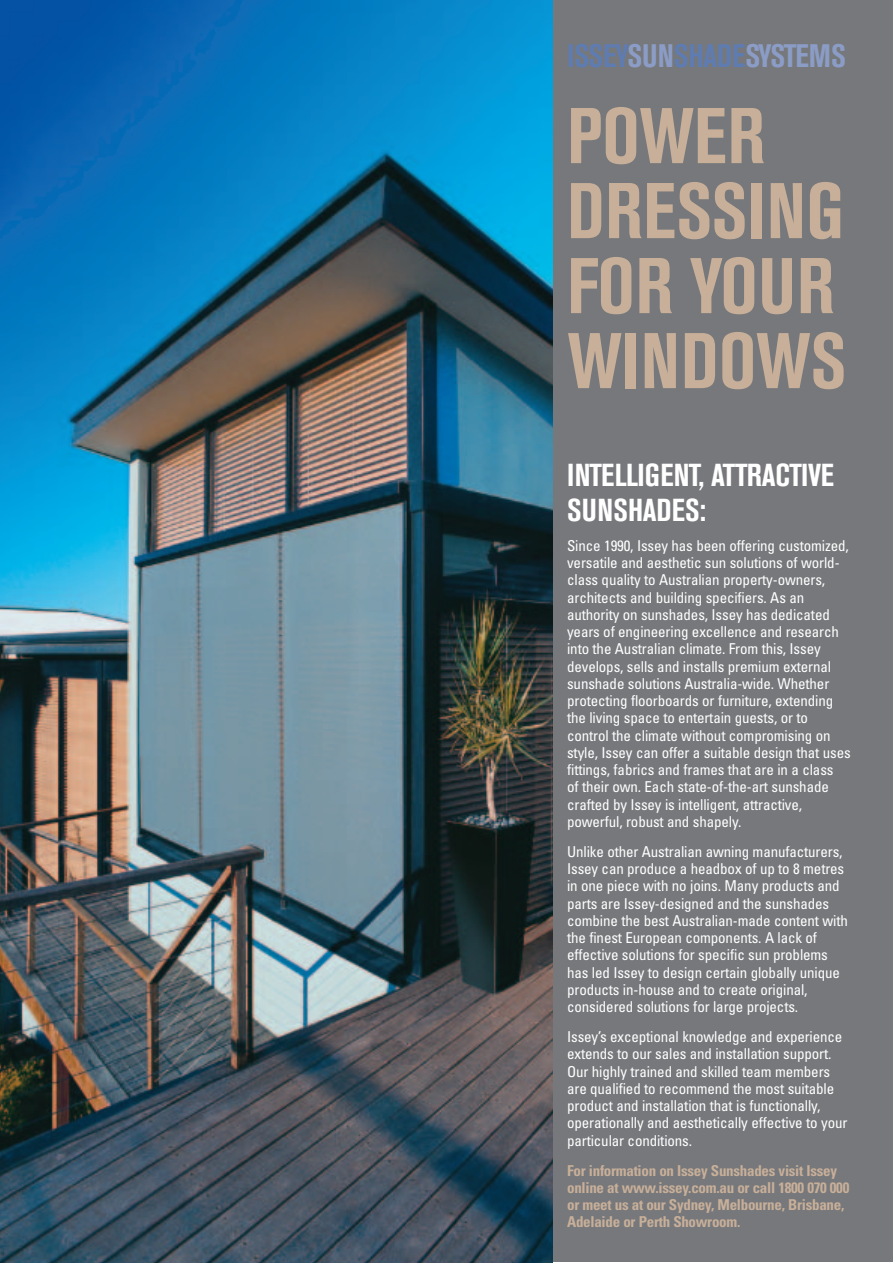
<style>
.page{position:relative;width:893px;height:1263px;background:#fff}
.page>*{position:absolute;margin:0;border:0;box-sizing:border-box;transform-origin:0 0}
.t1{font:700 condensed 78px/75px "Akzidenz Grotesk BE";letter-spacing:.01em;color:#c8af99}
.t2{font:700 condensed 32.25px "Akzidenz Grotesk BE";letter-spacing:-.005em;color:#5f7cb0}
.t3{font:700 condensed 31.5px/34.5px "Akzidenz Grotesk BE";letter-spacing:-.005em;color:#fff}
.t4{font:condensed 15px/17.2px "Univers";letter-spacing:-.01em;color:#fff}
.t5{font:700 condensed 15px/17.2px "Univers";letter-spacing:-.02em;color:#c8af99}
.s1{color:#8b9dc6}
</style>
<div class="page">
<div style="left:553px;top:0;width:339px;height:1262px;background:#76787b"></div>
<img style="left:1px;top:0;width:552px;height:1262px">
<h2 class="t2" style="left:567px;top:44px;width:280px">ISSEY<span class="s1">SUN</span>SHADE<span class="s1">SYSTEMS</span></h2>
<h1 class="t1" style="left:567px;top:105px;width:280px">POWER<br>DRESSING<br>FOR YOUR<br>WINDOWS</h1>
<h3 class="t3" style="left:567px;top:461px;width:268px">INTELLIGENT, ATTRACTIVE<br>SUNSHADES:</h3>
<p class="t4" style="left:567px;top:538px;width:285px">Since 1990, Issey has been offering customized, versatile and aesthetic sun solutions of world&shy;class quality to Australian property-owners, architects and building specifiers. As an authority on sunshades, Issey has dedicated years of engineering excellence and research into the Australian climate. From this, Issey develops, sells and installs premium external sunshade solutions Australia-wide. Whether protecting floorboards or furniture, extending the living space to entertain guests, or to control the climate without compromising on style, Issey can offer a suitable design that uses fittings, fabrics and frames that are in a class<br>of their own. Each state-of-the-art sunshade crafted by Issey is intelligent, attractive, powerful, robust and shapely.</p>
<p class="t4" style="left:567px;top:844px;width:282px">Unlike other Australian awning manufacturers, Issey can produce a headbox of up to 8 metres in one piece with no joins. Many products and parts are Issey-designed and the sunshades combine the best Australian-made content with the finest European components. A lack of effective solutions for specific sun problems has led Issey to design certain globally unique products in-house and to create original, considered solutions for large projects.</p>
<p class="t4" style="left:567px;top:1030px;width:282px">Issey’s exceptional knowledge and experience extends to our sales and installation support.<br>Our highly trained and skilled team members are qualified to recommend the most suitable product and installation that is functionally, operationally and aesthetically effective to your particular conditions.</p>
<p class="t5" style="left:567px;top:1163px;width:284px">For information on Issey Sunshades visit Issey online at www.issey.com.au or call 1800 070 000 or meet us at our Sydney, Melbourne, Brisbane, Adelaide or Perth Showroom.</p>
</div>
